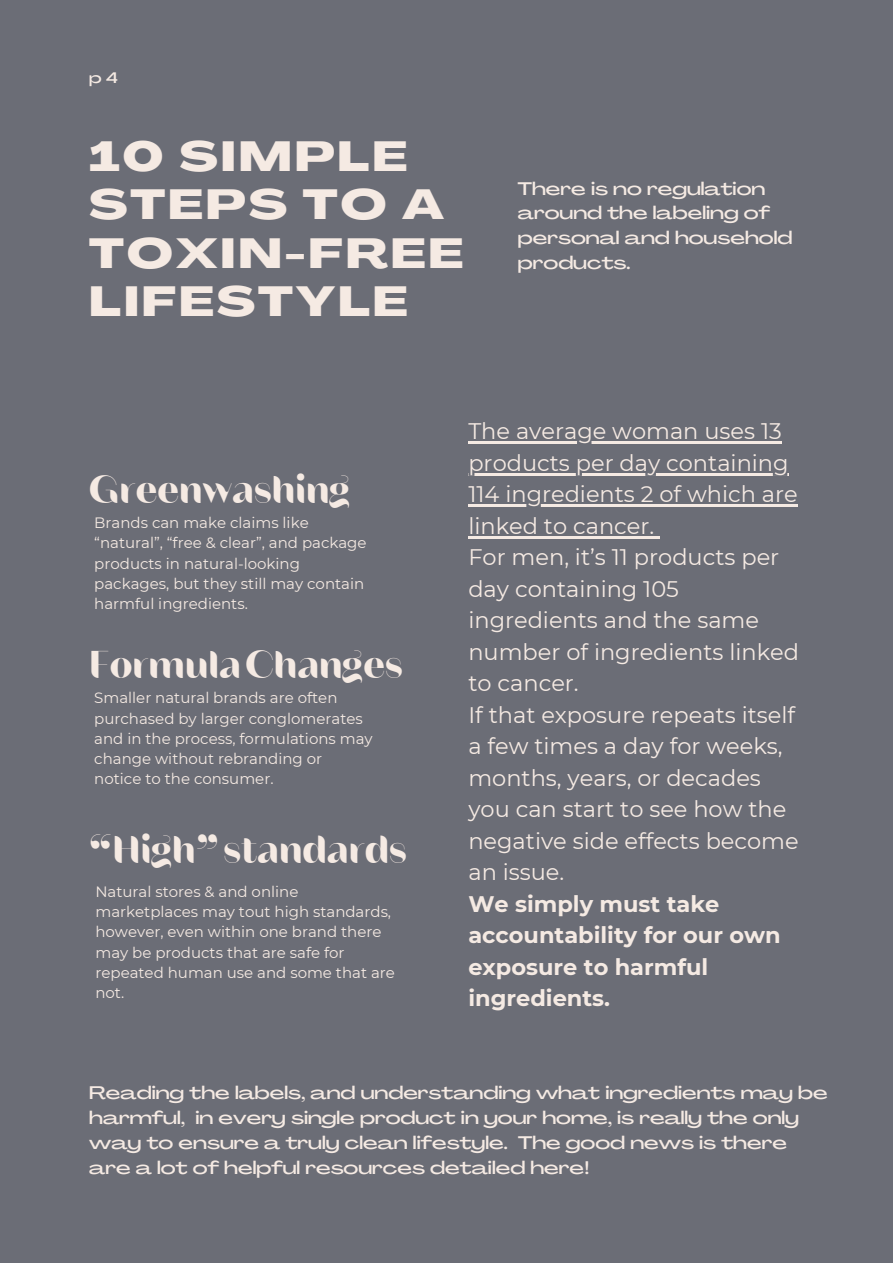
<style>
.page{position:relative;width:893px;height:1264px;background:#fff}
.page>*{position:absolute;margin:0;border:0;box-sizing:border-box;transform-origin:0 0}
.t1{font:48px "Rigot";color:#f5eae3}
.t2{font:800 41.4px/48.3px "Agrandir Grand";letter-spacing:.07em;color:#f5eae3}
.t3{font:22.5px/31.5px "Montserrat";color:#f5eae3}
.t4{font:700 22.5px/31.5px "Montserrat";color:#f5eae3}
.t5{font:500 18px/24.8px "Agrandir Grand";color:#f5eae3}
.t6{font:15px/20.2px "Montserrat";color:#f5eae3}
.t7{font:500 15px "Agrandir Grand";color:#f5eae3}
</style>
<div class="page">
<div style="left:0;top:0;width:892px;height:1262px;background:#6b6d76"></div>
<hr style="left:468px;top:441px;width:313px;height:3px;background:#f5eae3">
<hr style="left:468px;top:473px;width:320px;height:2px;background:#f5eae3">
<hr style="left:468px;top:504px;width:329px;height:3px;background:#f5eae3">
<hr style="left:468px;top:536px;width:186px;height:2px;background:#f5eae3">
<svg style="left:654px;top:536px;width:6px;height:2px"></svg>
<p class="t7" style="left:89px;top:72px;width:30px">p 4</p>
<p class="t2" style="left:89px;top:136px;width:375px">10 SIMPLE<br>STEPS TO A<br>TOXIN-FREE<br>LIFESTYLE</p>
<p class="t5" style="left:518px;top:178px;width:276px">There is no regulation around the labeling of personal and household products.</p>
<p class="t1" style="left:89px;top:449px;width:262px">Greenwashing</p>
<p class="t6" style="left:94px;top:512px;width:274px">Brands can make claims like “natural”, “free &amp; clear”, and package products in natural-looking packages, but they still may contain harmful ingredients.</p>
<p class="t1" style="left:89px;top:624px;width:315px">FormulaChanges</p>
<p class="t6" style="left:94px;top:688px;width:280px">Smaller natural brands are often purchased by larger conglomerates and in the process, formulations may change without rebranding or notice to the consumer.</p>
<p class="t1" style="left:89px;top:809px;width:319px">“High”standards</p>
<p class="t6" style="left:95px;top:881px;width:301px">Natural stores &amp; and online marketplaces may tout high standards, however, even within one brand there may be products that are safe for repeated human use and some that are not.</p>
<p class="t3" style="left:468px;top:415px;width:331px">The average woman uses 13 products per day containing<br>114 ingredients 2 of which are linked to cancer.</p>
<p class="t3" style="left:468px;top:541px;width:332px">For men, it’s 11 products per day containing 105 ingredients and the same number of ingredients linked to cancer.</p>
<p class="t3" style="left:468px;top:699px;width:332px">If that exposure repeats itself a few times a day for weeks, months, years, or decades you can start to see how the negative side effects become an issue.</p>
<p class="t4" style="left:468px;top:887px;width:314px">We simply must take accountability for our own exposure to harmful ingredients.</p>
<p class="t5" style="left:89px;top:1082px;width:739px">Reading the labels, and understanding what ingredients may be harmful, in every single product in your home, is really the only way to ensure a truly clean lifestyle. The good news is there are a lot of helpful resources detailed here!</p>
</div>
